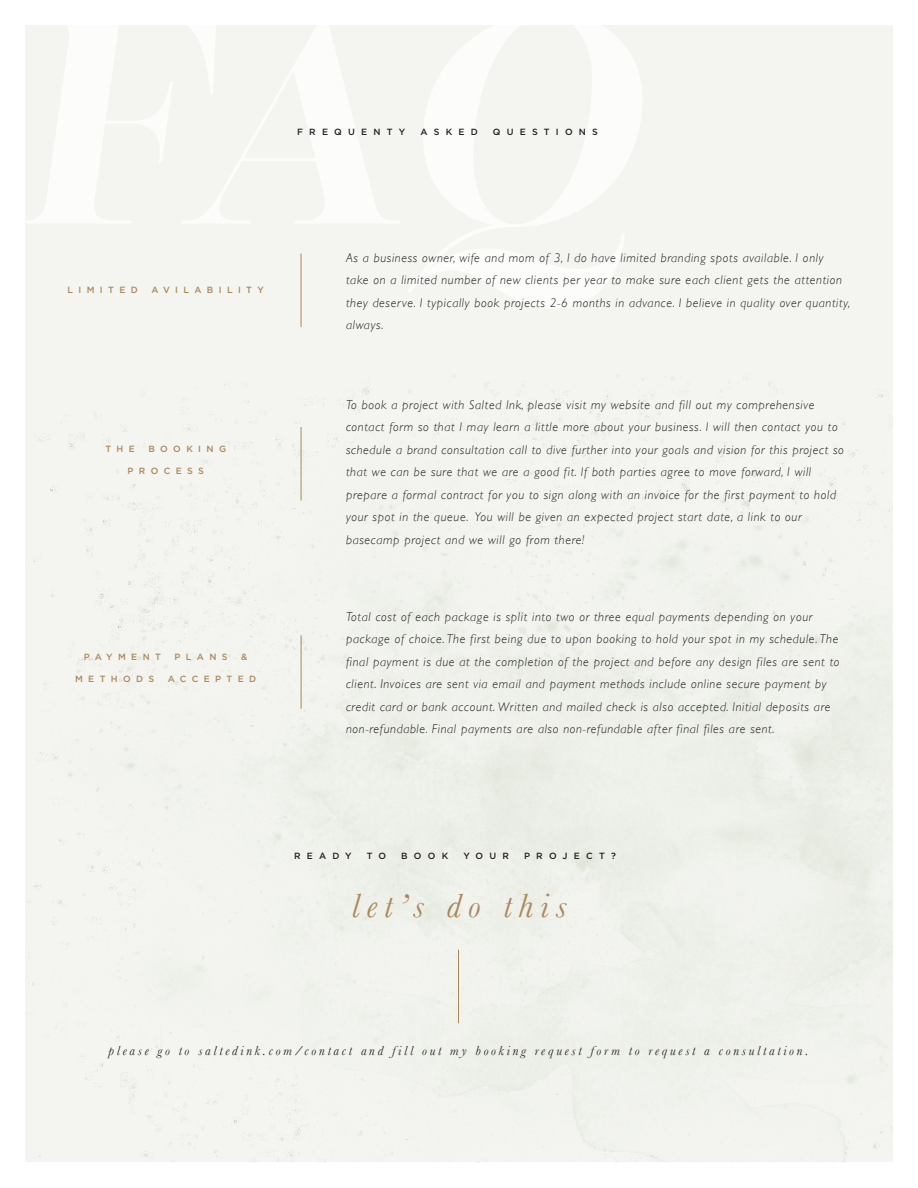
<style>
.page{position:relative;width:918px;height:1188px;background:#fff}
.page>*{position:absolute;margin:0;border:0;box-sizing:border-box;transform-origin:0 0}
.t1{font:italic 34.8px "Baskerville";letter-spacing:.2em;color:#ab885a}
.t2{font:italic 13.5px "Baskerville";letter-spacing:.2em;color:#2d2a26}
.t3{font:italic 300 12.75px/22.5px "Gill Sans";letter-spacing:.05em;color:#231f20}
.t4{font:500 9px "Gotham";letter-spacing:.6em;color:#ab885a}
.t5{font:500 9px "Gotham";letter-spacing:.69em;color:#231f20}
</style>
<div class="page">
<div style="left:25px;top:26px;width:868px;height:1136px;background:#f4f5f1"></div>
<img style="left:30px;top:253px;width:863px;height:909px">
<hr style="left:301px;top:635px;width:1px;height:74px;background:#ab885a">
<hr style="left:301px;top:427px;width:1px;height:74px;background:#ab885a">
<hr style="left:301px;top:254px;width:1px;height:73px;background:#ab885a">
<hr style="left:458px;top:950px;width:1px;height:73px;background:#ab885a">
<p class="t5" style="left:297px;top:126px;width:110px">FREQUENTY</p>
<p class="t5" style="left:420px;top:126px;width:59px">ASKED</p>
<p class="t5" style="left:493px;top:126px;width:107px">QUESTIONS</p>
<p class="t4" style="left:68px;top:284px;width:72px">LIMITED</p>
<p class="t4" style="left:151px;top:284px;width:114px">AVILABILITY</p>
<p class="t4" style="left:105px;top:443px;width:31px">THE</p>
<p class="t4" style="left:148px;top:443px;width:79px">BOOKING</p>
<p class="t4" style="left:127px;top:465px;width:78px">PROCESS</p>
<p class="t4" style="left:84px;top:651px;width:79px">PAYMENT</p>
<p class="t4" style="left:175px;top:651px;width:55px">PLANS</p>
<p class="t4" style="left:241px;top:651px;width:8px">&amp;</p>
<p class="t4" style="left:75px;top:673px;width:81px">METHODS</p>
<p class="t4" style="left:168px;top:673px;width:90px">ACCEPTED</p>
<p class="t3" style="left:346px;top:246px;width:506px">As a business owner, wife and mom of 3, I do have limited branding spots available. I only<br>take on a limited number of new clients per year to make sure each client gets the attention they deserve. I typically book projects 2-6 months in advance. I believe in quality over quantity, always.</p>
<p class="t3" style="left:346px;top:393px;width:499px">To book a project with Salted Ink, please visit my website and fill out my comprehensive contact form so that I may learn a little more about your business. I will then contact you to schedule a brand consultation call to dive further into your goals and vision for this project so that we can be sure that we are a good fit. If both parties agree to move forward, I will prepare a formal contract for you to sign along with an invoice for the first payment to hold your spot in the queue. You will be given an expected project start date, a link to our basecamp project and we will go from there!</p>
<p class="t3" style="left:346px;top:605px;width:495px">Total cost of each package is split into two or three equal payments depending on your package of choice. The first being due to upon booking to hold your spot in my schedule. The final payment is due at the completion of the project and before any design files are sent to client. Invoices are sent via email and payment methods include online secure payment by credit card or bank account. Written and mailed check is also accepted. Initial deposits are non-refundable. Final payments are also non-refundable after final files are sent.</p>
<p class="t5" style="left:294px;top:849px;width:59px">READY</p>
<p class="t5" style="left:367px;top:849px;width:21px">T O</p>
<p class="t5" style="left:401px;top:849px;width:49px">BOOK</p>
<p class="t5" style="left:463px;top:849px;width:47px">YOUR</p>
<p class="t5" style="left:524px;top:849px;width:93px">PROJECT?</p>
<h1 class="t1" style="left:351px;top:886px;width:217px">let’s do this</h1>
<p class="t2" style="left:108px;top:1043px;width:702px">please go to saltedink.com/contact and fill out my booking request form to request a consultation.</p>
</div>
